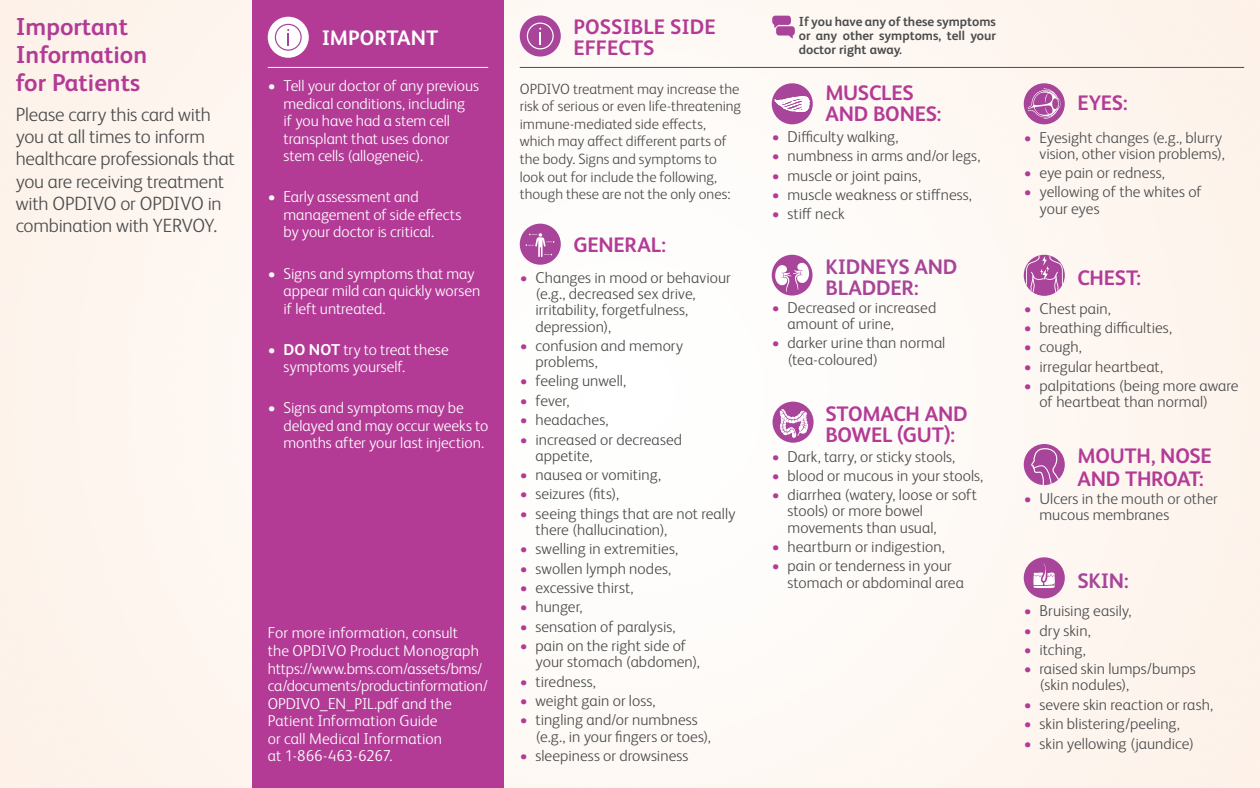
<style>
.page{position:relative;width:1260px;height:788px;background:#fff}
.page>*{position:absolute;margin:0;border:0;box-sizing:border-box;transform-origin:0 0}
.t1{font:700 24.5px/28px "BMS Humanity";color:#b33b96}
.t2{font:700 21px/21px "BMS Humanity";letter-spacing:-.01em;color:#b33b96}
.t3{font:700 21px/21px "BMS Humanity";letter-spacing:-.01em;color:#a84499}
.t4{font:700 21px "BMS Humanity";color:#fff}
.t5{font:300 19.25px/22.1px "BMS Humanity";letter-spacing:-.01em;color:#4b4c4d}
.t6{font:300 15.75px/16.3px "BMS Humanity";letter-spacing:.005em;color:#4b4c4d}
.t7{font:300 15.75px/17.5px "BMS Humanity";color:#fff}
.t8{font:300 14.88px/17.5px "BMS Humanity";color:#4b4c4d}
.t9{font:700 13.12px/14px "BMS Humanity";color:#4b4c4d;text-align:justify}
.s1{font-weight:700}
.s2{color:#b33b96}
</style>
<div class="page">
<img style="left:0;top:0;width:1260px;height:788px">
<div style="left:252px;top:0;width:252px;height:788px;background:#b33b96"></div>
<svg style="left:772px;top:16px;width:23px;height:22px"></svg>
<div style="left:520px;top:223px;width:41px;height:42px;background:#a84499;border-radius:50%"></div>
<svg style="left:526px;top:233px;width:29px;height:24px"></svg>
<div style="left:520px;top:15px;width:41px;height:42px;background:#a84499;border-radius:50%"></div>
<svg style="left:527px;top:23px;width:27px;height:26px"></svg>
<div style="left:268px;top:17px;width:41px;height:41px;background:#fff;border-radius:50%"></div>
<svg style="left:275px;top:24px;width:27px;height:27px"></svg>
<div style="left:772px;top:83px;width:41px;height:41px;background:#a84499;border-radius:50%"></div>
<svg style="left:775px;top:96px;width:35px;height:15px"></svg>
<svg style="left:1024px;top:557px;width:41px;height:41px"></svg>
<div style="left:1024px;top:444px;width:41px;height:41px;background:#a84499;border-radius:50%"></div>
<svg style="left:1031px;top:447px;width:29px;height:39px"></svg>
<div style="left:772px;top:255px;width:41px;height:40px;background:#a84499;border-radius:50%"></div>
<svg style="left:775px;top:263px;width:34px;height:29px"></svg>
<svg style="left:1024px;top:255px;width:41px;height:41px"></svg>
<div style="left:1024px;top:83px;width:41px;height:41px;background:#a84499;border-radius:50%"></div>
<svg style="left:1028px;top:88px;width:34px;height:31px"></svg>
<div style="left:773px;top:401px;width:41px;height:41px;background:#a84499;border-radius:50%"></div>
<svg style="left:780px;top:409px;width:28px;height:29px"></svg>
<hr style="left:520px;top:67px;width:724px;height:1px;background:#4b4c4d">
<hr style="left:268px;top:67px;width:220px;height:1px;background:#fff">
<h1 class="t1" style="left:16px;top:11px;width:133px">Important<br>Information for Patients</h1>
<p class="t5" style="left:16px;top:102px;width:221px">Please carry this card with you at all times to inform healthcare professionals that you are receiving treatment with OPDIVO or OPDIVO in combination with YERVOY.</p>
<h2 class="t4" style="left:322px;top:23px;width:118px">IMPORTANT</h2>
<p class="t7" style="left:284px;top:76px;width:197px;text-indent:-16px">• Tell your doctor of any previous medical conditions, including<br>if you have had a stem cell transplant that uses donor stem cells (allogeneic).</p>
<p class="t7" style="left:284px;top:187px;width:179px;text-indent:-16px">• Early assessment and management of side effects by your doctor is critical.</p>
<p class="t7" style="left:284px;top:263px;width:198px;text-indent:-16px">• Signs and symptoms that may appear mild can quickly worsen if left untreated.</p>
<p class="t7" style="left:284px;top:339px;width:167px;text-indent:-16px">• <span class="s1">DO NOT</span> try to treat these symptoms yourself.</p>
<p class="t7" style="left:284px;top:398px;width:206px;text-indent:-16px">• Signs and symptoms may be delayed and may occur weeks to months after your last injection.</p>
<p class="t7" style="left:268px;top:623px;width:222px">For more information, consult<br>the OPDIVO Product Monograph https://www.bms.com/assets/bms/ ca/documents/productinformation/<br>OPDIVO_EN_PIL.pdf and the<br>Patient Information Guide<br>or call Medical Information<br>at 1-866-463-6267.</p>
<h2 class="t2" style="left:573px;top:15px;width:144px">POSSIBLE SIDE<br>EFFECTS</h2>
<p class="t8" style="left:520px;top:79px;width:223px">OPDIVO treatment may increase the risk of serious or even life-threatening immune-mediated side effects, which may affect different parts of the body. Signs and symptoms to look out for include the following, though these are not the only ones:</p>
<h2 class="t2" style="left:573px;top:233px;width:94px">GENERAL:</h2>
<p class="t6" style="left:536px;top:268px;width:197px;text-indent:-16px"><span class="s2">•</span> Changes in mood or behaviour (e.g., decreased sex drive, irritability, forgetfulness, depression),</p>
<p class="t6" style="left:536px;top:336px;width:149px;text-indent:-16px"><span class="s2">•</span> confusion and memory problems,</p>
<p class="t6" style="left:520px;top:372px;width:108px"><span class="s2">•</span> feeling unwell,</p>
<p class="t6" style="left:520px;top:391px;width:51px"><span class="s2">•</span> fever,</p>
<p class="t6" style="left:520px;top:410px;width:90px"><span class="s2">•</span> headaches,</p>
<p class="t6" style="left:536px;top:430px;width:148px;text-indent:-16px"><span class="s2">•</span> increased or decreased appetite,</p>
<p class="t6" style="left:520px;top:465px;width:143px"><span class="s2">•</span> nausea or vomiting,</p>
<p class="t6" style="left:520px;top:485px;width:101px"><span class="s2">•</span> seizures (fits),</p>
<p class="t6" style="left:536px;top:504px;width:201px;text-indent:-16px"><span class="s2">•</span> seeing things that are not really there (hallucination),</p>
<p class="t6" style="left:520px;top:540px;width:160px"><span class="s2">•</span> swelling in extremities,</p>
<p class="t6" style="left:520px;top:559px;width:153px"><span class="s2">•</span> swollen lymph nodes,</p>
<p class="t6" style="left:520px;top:578px;width:115px"><span class="s2">•</span> excessive thirst,</p>
<p class="t6" style="left:520px;top:598px;width:64px"><span class="s2">•</span> hunger,</p>
<p class="t6" style="left:520px;top:617px;width:157px"><span class="s2">•</span> sensation of paralysis,</p>
<p class="t6" style="left:536px;top:636px;width:166px;text-indent:-16px"><span class="s2">•</span> pain on the right side of your stomach (abdomen),</p>
<p class="t6" style="left:520px;top:672px;width:78px"><span class="s2">•</span> tiredness,</p>
<p class="t6" style="left:520px;top:691px;width:137px"><span class="s2">•</span> weight gain or loss,</p>
<p class="t6" style="left:536px;top:710px;width:177px;text-indent:-16px"><span class="s2">•</span> tingling and/or numbness (e.g., in your fingers or toes),</p>
<p class="t6" style="left:520px;top:746px;width:170px"><span class="s2">•</span> sleepiness or drowsiness</p>
<p class="t9" style="left:799px;top:14px;width:199px">If you have any of these symptoms or any other symptoms, tell your doctor right away.</p>
<h2 class="t2" style="left:825px;top:81px;width:118px">MUSCLES<br>AND BONES:</h2>
<p class="t6" style="left:772px;top:127px;width:128px"><span class="s2">•</span> Difficulty walking,</p>
<p class="t6" style="left:772px;top:147px;width:210px"><span class="s2">•</span> numbness in arms and/or legs,</p>
<p class="t6" style="left:772px;top:166px;width:151px"><span class="s2">•</span> muscle or joint pains,</p>
<p class="t6" style="left:772px;top:185px;width:202px"><span class="s2">•</span> muscle weakness or stiffness,</p>
<p class="t6" style="left:772px;top:205px;width:74px"><span class="s2">•</span> stiff neck</p>
<h2 class="t3" style="left:825px;top:255px;width:133px">KIDNEYS AND<br>BLADDER:</h2>
<p class="t6" style="left:788px;top:298px;width:150px;text-indent:-16px"><span class="s2">•</span> Decreased or increased amount of urine,</p>
<p class="t6" style="left:788px;top:334px;width:159px;text-indent:-16px"><span class="s2">•</span> darker urine than normal (tea-coloured)</p>
<h2 class="t2" style="left:825px;top:402px;width:144px">STOMACH AND<br>BOWEL (GUT):</h2>
<p class="t6" style="left:772px;top:447px;width:185px"><span class="s2">•</span> Dark, tarry, or sticky stools,</p>
<p class="t6" style="left:772px;top:466px;width:213px"><span class="s2">•</span> blood or mucous in your stools,</p>
<p class="t6" style="left:788px;top:485px;width:191px;text-indent:-16px"><span class="s2">•</span> diarrhea (watery, loose or soft stools) or more bowel movements than usual,</p>
<p class="t6" style="left:772px;top:537px;width:175px"><span class="s2">•</span> heartburn or indigestion,</p>
<p class="t6" style="left:788px;top:556px;width:178px;text-indent:-16px"><span class="s2">•</span> pain or tenderness in your stomach or abdominal area</p>
<h2 class="t2" style="left:1077px;top:91px;width:52px">EYES:</h2>
<p class="t6" style="left:1024px;top:128px;width:202px;text-align:right"><span class="s2">•</span> Eyesight changes (e.g., blurry vision, other vision problems),</p>
<p class="t6" style="left:1024px;top:163px;width:143px"><span class="s2">•</span> eye pain or redness,</p>
<p class="t6" style="left:1040px;top:183px;width:164px;text-indent:-16px"><span class="s2">•</span> yellowing of the whites of your eyes</p>
<h2 class="t2" style="left:1077px;top:266px;width:65px">CHEST:</h2>
<p class="t6" style="left:1024px;top:299px;width:89px"><span class="s2">•</span> Chest pain,</p>
<p class="t6" style="left:1024px;top:318px;width:150px"><span class="s2">•</span> breathing difficulties,</p>
<p class="t6" style="left:1024px;top:338px;width:60px"><span class="s2">•</span> cough,</p>
<p class="t6" style="left:1024px;top:357px;width:141px"><span class="s2">•</span> irregular heartbeat,</p>
<p class="t6" style="left:1040px;top:376px;width:201px;text-indent:-16px"><span class="s2">•</span> palpitations (being more aware of heartbeat than normal)</p>
<h2 class="t2" style="left:1077px;top:443px;width:136px;line-height:22.8px">MOUTH, NOSE<br>AND THROAT:</h2>
<p class="t6" style="left:1040px;top:489px;width:180px;text-indent:-16px"><span class="s2">•</span> Ulcers in the mouth or other mucous membranes</p>
<h2 class="t3" style="left:1077px;top:569px;width:53px">SKIN:</h2>
<p class="t6" style="left:1024px;top:601px;width:109px"><span class="s2">•</span> Bruising easily,</p>
<p class="t6" style="left:1024px;top:621px;width:68px"><span class="s2">•</span> dry skin,</p>
<p class="t6" style="left:1024px;top:640px;width:64px"><span class="s2">•</span> itching,</p>
<p class="t6" style="left:1040px;top:659px;width:158px;text-indent:-16px"><span class="s2">•</span> raised skin lumps/bumps (skin nodules),</p>
<p class="t6" style="left:1024px;top:695px;width:191px"><span class="s2">•</span> severe skin reaction or rash,</p>
<p class="t6" style="left:1024px;top:714px;width:158px"><span class="s2">•</span> skin blistering/peeling,</p>
<p class="t6" style="left:1024px;top:734px;width:172px"><span class="s2">•</span> skin yellowing (jaundice)</p>
</div>
